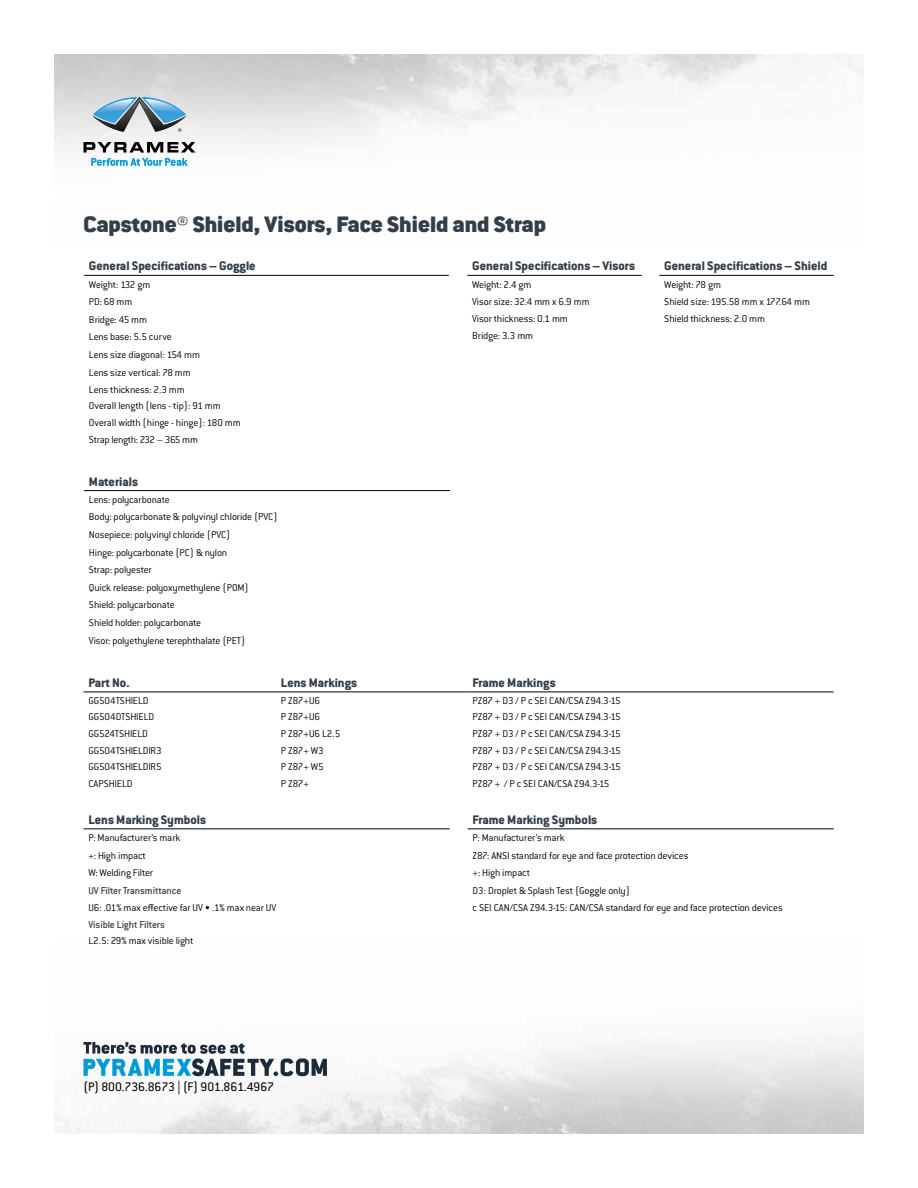
<style>
.page{position:relative;width:918px;height:1188px;background:#fff}
.page>*{position:absolute;margin:0;border:0;box-sizing:border-box;transform-origin:0 0}
.t1{font:900 24.6px "Conduit ITC Std";color:#343e48}
.t2{font:800 13.65px "Conduit ITC Std";color:#343e48}
.t3{font:13.65px "Conduit ITC Std";color:#000}
.t4{font:300 10.95px/17.2px "Conduit ITC Std";letter-spacing:-.015em;color:#000}
.s1{font-weight:500;color:#343e48}
</style>
<div class="page">
<hr style="left:659px;top:275px;width:175px;height:1px;background:#000">
<hr style="left:467px;top:275px;width:175px;height:1px;background:#000">
<hr style="left:84px;top:275px;width:365px;height:1px;background:#000">
<hr style="left:84px;top:490px;width:366px;height:1px;background:#000">
<svg style="left:83px;top:142px;width:113px;height:24px"></svg>
<svg style="left:92px;top:97px;width:95px;height:35px;background:#92aebe"></svg>
<svg style="left:276px;top:691px;width:558px;height:1px"></svg>
<hr style="left:83px;top:692px;width:193px;height:1px;background:#000">
<hr style="left:276px;top:692px;width:192px;height:1px;background:#000">
<hr style="left:468px;top:692px;width:366px;height:1px;background:#000">
<hr style="left:83px;top:829px;width:367px;height:1px;background:#000">
<hr style="left:468px;top:829px;width:366px;height:1px;background:#000">
<svg style="left:83px;top:1042px;width:244px;height:34px"></svg>
<p class="t1" style="left:83px;top:211px;width:464px">Capstone® Shield, Visors, Face Shield and Strap</p>
<p class="t2" style="left:89px;top:258px;width:168px">General Specifications – Goggle</p>
<p class="t4" style="left:89px;top:275px;width:153px">Weight: 132 gm<br>PD: 68 mm<br>Bridge: 45 mm<br>Lens base: 5.5 curve<br>Lens size diagonal: 154 mm<br>Lens size vertical: 78 mm<br>Lens thickness: 2.3 mm<br>Overall length (lens - tip): 91 mm<br>Overall width (hinge - hinge): 180 mm<br>Strap length: 232 – 365 mm</p>
<p class="t2" style="left:89px;top:473px;width:51px">Materials</p>
<p class="t4" style="left:89px;top:490px;width:190px">Lens: polycarbonate<br>Body: polycarbonate &amp; polyvinyl chloride (PVC)<br>Nosepiece: polyvinyl chloride (PVC)<br>Hinge: polycarbonate (PC) &amp; nylon<br>Strap: polyester<br>Quick release: polyoxymethylene (POM)<br>Shield: polycarbonate<br>Shield holder: polycarbonate<br>Visor: polyethylene terephthalate (PET)</p>
<p class="t2" style="left:472px;top:258px;width:164px">General Specifications – Visors</p>
<p class="t4" style="left:472px;top:275px;width:119px">Weight: 2.4 gm<br>Visor size: 32.4 mm x 6.9 mm<br>Visor thickness: 0.1 mm<br>Bridge: 3.3 mm</p>
<p class="t2" style="left:664px;top:258px;width:165px">General Specifications – Shield</p>
<p class="t4" style="left:664px;top:275px;width:147px">Weight: 78 gm<br>Shield size: 195.58 mm x 177.64 mm<br>Shield thickness: 2.0 mm</p>
<p class="t2" style="left:88px;top:674px;width:43px">Part No.</p>
<p class="t2" style="left:281px;top:674px;width:78px">Lens Markings</p>
<p class="t2" style="left:473px;top:674px;width:85px">Frame Markings</p>
<p class="t4" style="left:88px;top:691px;width:62px">GG504TSHIELD</p>
<p class="t4" style="left:281px;top:691px;width:41px">P Z87+U6</p>
<p class="t4" style="left:473px;top:691px;width:150px">PZ87 + D3 / P c SEI CAN/CSA Z94.3-15</p>
<p class="t4" style="left:88px;top:708px;width:67px">GG504DTSHIELD</p>
<p class="t4" style="left:281px;top:708px;width:41px">P Z87+U6</p>
<p class="t4" style="left:473px;top:708px;width:150px">PZ87 + D3 / P c SEI CAN/CSA Z94.3-15</p>
<p class="t4" style="left:88px;top:725px;width:61px">GG524TSHIELD</p>
<p class="t4" style="left:281px;top:725px;width:61px">P Z87+U6 L2.5</p>
<p class="t4" style="left:473px;top:725px;width:150px">PZ87 + D3 / P c SEI CAN/CSA Z94.3-15</p>
<p class="t4" style="left:88px;top:741px;width:75px">GG504TSHIELDIR3</p>
<p class="t4" style="left:281px;top:741px;width:44px">P Z87+ W3</p>
<p class="t4" style="left:473px;top:741px;width:150px">PZ87 + D3 / P c SEI CAN/CSA Z94.3-15</p>
<p class="t4" style="left:88px;top:758px;width:75px">GG504TSHIELDIR5</p>
<p class="t4" style="left:281px;top:758px;width:44px">P Z87+ W5</p>
<p class="t4" style="left:473px;top:758px;width:150px">PZ87 + D3 / P c SEI CAN/CSA Z94.3-15</p>
<p class="t4" style="left:88px;top:775px;width:46px">CAPSHIELD</p>
<p class="t4" style="left:281px;top:775px;width:30px">P Z87+</p>
<p class="t4" style="left:473px;top:775px;width:138px">PZ87 + / P c SEI CAN/CSA Z94.3-15</p>
<p class="t2" style="left:88px;top:811px;width:119px">Lens Marking Symbols</p>
<p class="t4" style="left:88px;top:829px;width:190px">P: Manufacturer’s mark<br>+: High impact<br>W: Welding Filter<br><span class="s1">UV Filter Transmittance<br></span>U6: .01% max effective far UV • .1% max near UV<br><span class="s1">Visible Light Filters<br></span>L2.5: 29% max visible light</p>
<p class="t2" style="left:473px;top:811px;width:126px">Frame Marking Symbols</p>
<p class="t4" style="left:473px;top:829px;width:312px">P: Manufacturer’s mark<br>Z87: ANSI standard for eye and face protection devices<br>+: High impact<br>D3: Droplet &amp; Splash Test (Goggle only)<br>c SEI CAN/CSA Z94.3-15: CAN/CSA standard for eye and face protection devices</p>
<p class="t3" style="left:83px;top:1078px;width:192px">(P) 800.736.8673 | (F) 901.861.4967</p>
</div>
